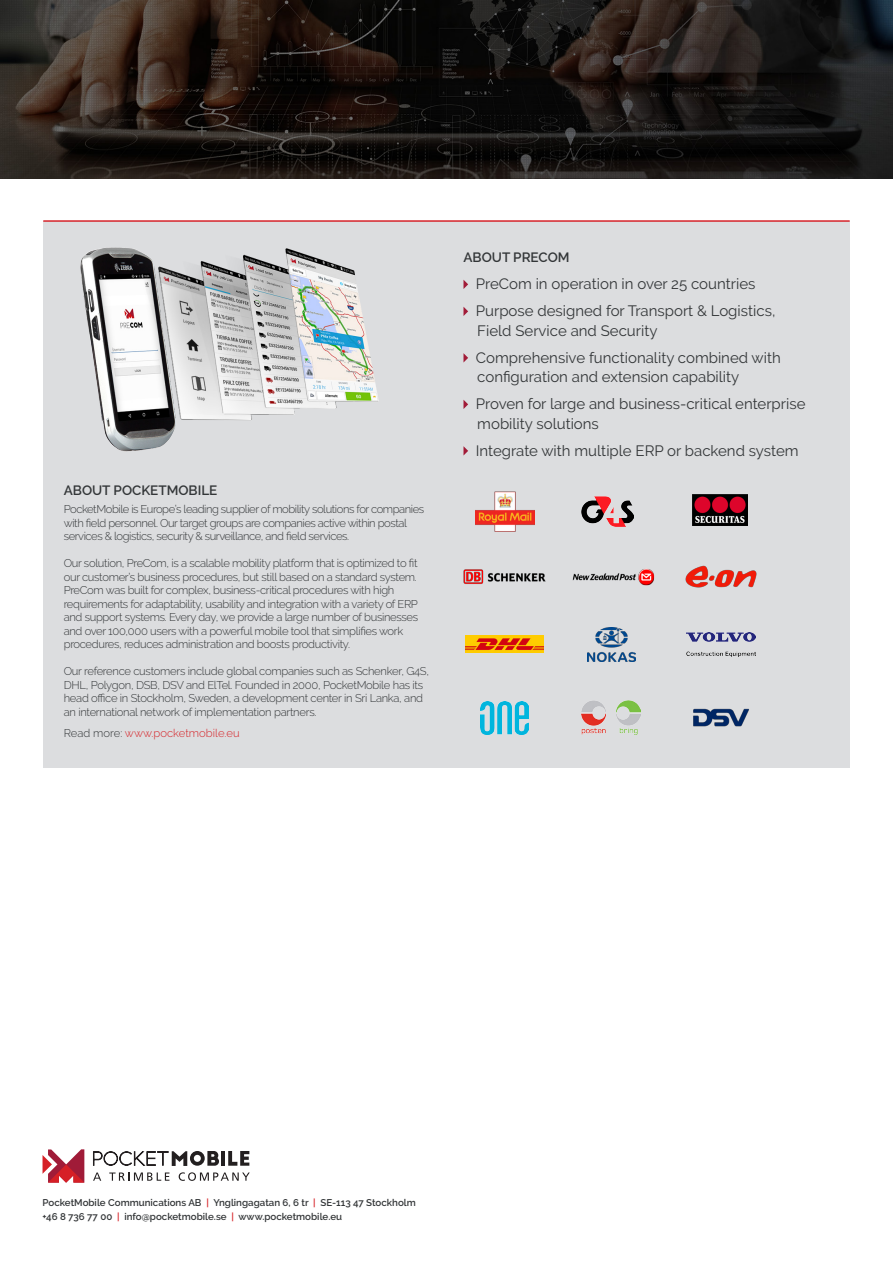
<style>
.page{position:relative;width:893px;height:1263px;background:#fff}
.page>*{position:absolute;margin:0;border:0;box-sizing:border-box;transform-origin:0 0}
.t1{font:15px "Raleway";color:#333638}
.t2{font:600 13.5px "Raleway";color:#333638}
.t3{font:300 11.25px/13.5px "Raleway";letter-spacing:-.03em;color:#333638}
.t4{font:300 11.25px "Raleway";color:#d62328}
.t5{font:600 9.75px "Raleway";color:#333638}
.s1{color:#333638}
.s2{color:#d62328}
</style>
<div class="page">
<div style="left:43px;top:221px;width:807px;height:546px;background:#dcdddf"></div>
<svg style="left:43px;top:1149px;width:41px;height:33px"></svg>
<hr style="left:221px;top:1151px;width:4px;height:15px;background:#231f20">
<svg style="left:228px;top:1151px;width:21px;height:15px"></svg>
<svg style="left:93px;top:1151px;width:126px;height:15px"></svg>
<svg style="left:93px;top:1172px;width:8px;height:9px"></svg>
<svg style="left:109px;top:1172px;width:60px;height:9px"></svg>
<svg style="left:179px;top:1172px;width:71px;height:9px"></svg>
<img style="left:0;top:0;width:893px;height:179px">
<img style="left:80px;top:247px;width:299px;height:205px">
<svg style="left:463px;top:280px;width:5px;height:9px"></svg>
<svg style="left:463px;top:307px;width:5px;height:9px"></svg>
<svg style="left:463px;top:353px;width:5px;height:9px"></svg>
<svg style="left:463px;top:400px;width:5px;height:9px"></svg>
<svg style="left:463px;top:446px;width:5px;height:9px"></svg>
<hr style="left:43px;top:220px;width:807px;height:2px;background:#d6232a">
<img style="left:475px;top:491px;width:59px;height:40px">
<img style="left:464px;top:569px;width:82px;height:15px">
<img style="left:465px;top:635px;width:79px;height:18px">
<img style="left:587px;top:628px;width:48px;height:33px">
<img style="left:481px;top:701px;width:47px;height:33px">
<img style="left:693px;top:709px;width:56px;height:17px">
<img style="left:582px;top:701px;width:58px;height:34px">
<img style="left:685px;top:565px;width:72px;height:22px">
<img style="left:572px;top:569px;width:82px;height:16px">
<img style="left:581px;top:496px;width:53px;height:31px">
<img style="left:693px;top:495px;width:55px;height:31px">
<img style="left:686px;top:632px;width:69px;height:24px">
<p class="t2" style="left:64px;top:483px;width:155px">ABOUT POCKETMOBILE</p>
<p class="t3" style="left:64px;top:502px;width:362px">PocketMobile is Europe’s leading supplier of mobility solutions for companies with field personnel. Our target groups are companies active within postal services &amp; logistics, security &amp; surveillance, and field services.</p>
<p class="t3" style="left:64px;top:556px;width:356px">Our solution, PreCom, is a scalable mobility platform that is optimized to fit our customer’s business procedures, but still based on a standard system.<br>PreCom was built for complex, business-critical procedures with high requirements for adaptability, usability and integration with a variety of ERP and support systems. Every day, we provide a large number of businesses and over 100,000 users with a powerful mobile tool that simplifies work procedures, reduces administration and boosts productivity.</p>
<p class="t3" style="left:64px;top:664px;width:367px">Our reference customers include global companies such as Schenker, G4S, DHL, Polygon, DSB, DSV and ElTel. Founded in 2000, PocketMobile has its head office in Stockholm, Sweden, a development center in Sri Lanka, and an international network of implementation partners.</p>
<p class="t4" style="left:64px;top:726px;width:177px"><span class="s1">Read more:</span> www.pocketmobile.eu</p>
<p class="t2" style="left:463px;top:249px;width:108px">ABOUT PRECOM</p>
<p class="t1" style="left:476px;top:275px;width:281px">PreCom in operation in over 25 countries</p>
<p class="t1" style="left:476px;top:302px;width:301px">Purpose designed for Transport &amp; Logistics,</p>
<p class="t1" style="left:477px;top:322px;width:182px">Field Service and Security</p>
<p class="t1" style="left:476px;top:349px;width:306px">Comprehensive functionality combined with</p>
<p class="t1" style="left:477px;top:368px;width:264px">configuration and extension capability</p>
<p class="t1" style="left:476px;top:395px;width:331px">Proven for large and business-critical enterprise</p>
<p class="t1" style="left:477px;top:415px;width:123px">mobility solutions</p>
<p class="t1" style="left:476px;top:442px;width:324px">Integrate with multiple ERP or backend system</p>
<p class="t5" style="left:43px;top:1197px;width:375px">PocketMobile Communications AB <span class="s2">|</span> Ynglingagatan 6, 6 tr <span class="s2">|</span> SE-113 47 Stockholm</p>
<p class="t5" style="left:43px;top:1210px;width:301px">+46 8 736 77 00 <span class="s2">|</span> info@pocketmobile.se <span class="s2">|</span> www.pocketmobile.eu</p>
</div>
